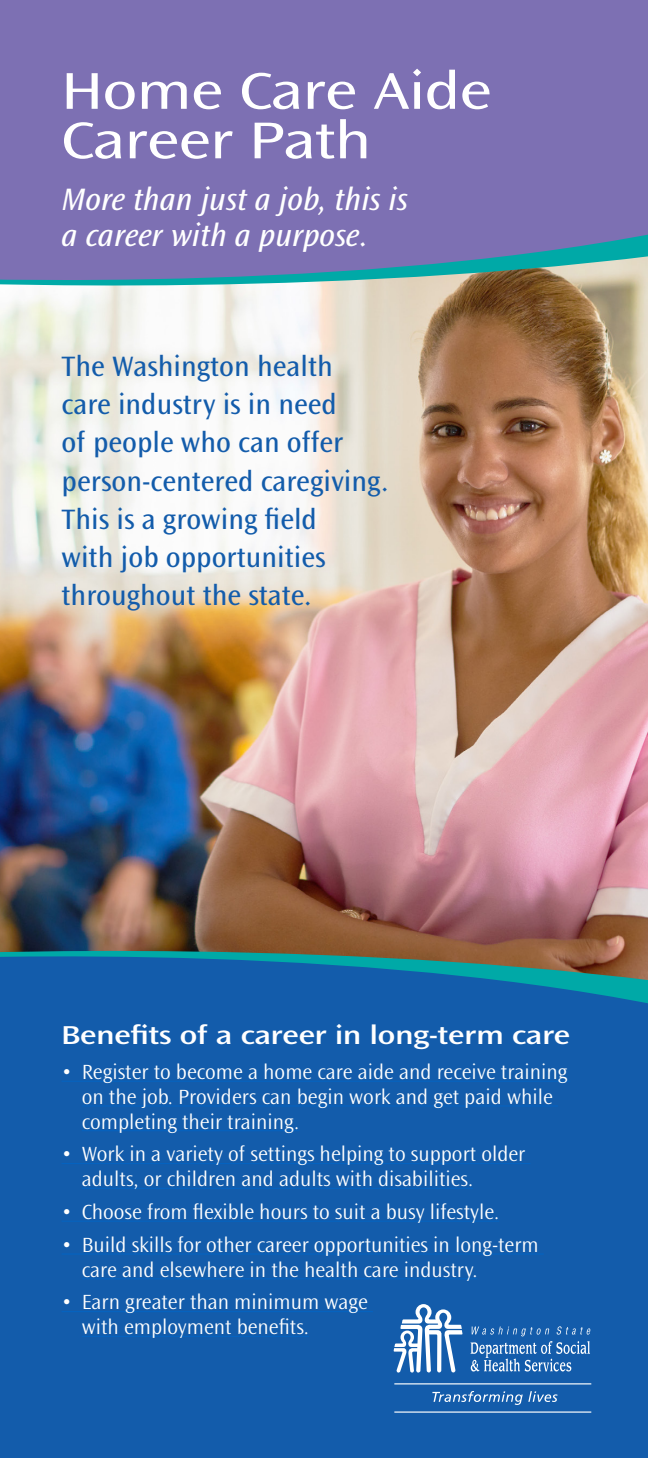
<style>
.page{position:relative;width:648px;height:1458px;background:#fff}
.page>*{position:absolute;margin:0;border:0;box-sizing:border-box;transform-origin:0 0}
.t1{font:expanded 54px/49.5px "Ocean Sans Std";color:#fff}
.t2{font:italic 32.4px/36px "Ocean Sans Std";color:#fff}
.t3{font:29.25px/38.2px "Ocean Sans Std";color:#135cab}
.t4{font:600 expanded 27px "Ocean Sans Std";color:#fff}
.t5{font:300 21.38px/24.8px "Ocean Sans Std";color:#fff}
</style>
<div class="page">
<img style="left:0;top:302px;width:648px;height:633px">
<div style="left:0;top:0;width:648px;height:229px;background:#7d70b3"></div>
<svg style="left:14px;top:298px;width:634px;height:4px"></svg>
<svg style="left:0;top:229px;width:648px;height:69px;background:#8290af"></svg>
<div style="left:0;top:1005px;width:648px;height:453px;background:#135cab"></div>
<svg style="left:0;top:935px;width:648px;height:3px;background:#7b523e"></svg>
<svg style="left:0;top:938px;width:648px;height:67px;background:#326687"></svg>
<svg style="left:471px;top:1326px;width:120px;height:46px"></svg>
<svg style="left:393px;top:1304px;width:70px;height:69px"></svg>
<hr style="left:394px;top:1383px;width:197px;height:1px;background:#fff">
<hr style="left:394px;top:1411px;width:197px;height:2px;background:#fff">
<svg style="left:432px;top:1391px;width:126px;height:14px"></svg>
<hr style="left:62px;top:1081px;width:508px;height:1px;background:#0563c1">
<hr style="left:82px;top:1105px;width:476px;height:2px;background:#0563c1">
<hr style="left:82px;top:1130px;width:217px;height:1px;background:#0563c1">
<hr style="left:62px;top:1163px;width:468px;height:1px;background:#0563c1">
<hr style="left:82px;top:1188px;width:391px;height:1px;background:#0563c1">
<hr style="left:62px;top:1221px;width:437px;height:1px;background:#0563c1">
<hr style="left:62px;top:1254px;width:482px;height:1px;background:#0563c1">
<hr style="left:82px;top:1278px;width:395px;height:1px;background:#0563c1">
<hr style="left:62px;top:1311px;width:311px;height:1px;background:#0563c1">
<hr style="left:82px;top:1336px;width:227px;height:1px;background:#0563c1">
<p class="t1" style="left:62px;top:66px;width:431px">Home Care Aide<br>Career Path</p>
<p class="t2" style="left:62px;top:182px;width:348px">More than just a job, this is a career with a purpose.</p>
<p class="t3" style="left:62px;top:348px;width:329px">The Washington health care industry is in need<br>of people who can offer person-centered caregiving.<br>This is a growing field<br>with job opportunities throughout the state.</p>
<p class="t4" style="left:62px;top:1020px;width:510px">Benefits of a career in long-term care</p>
<p class="t5" style="left:82px;top:1060px;width:487px;text-indent:-20px">• Register to become a home care aide and receive training on the job. Providers can begin work and get paid while completing their training.</p>
<p class="t5" style="left:82px;top:1142px;width:445px;text-indent:-20px">• Work in a variety of settings helping to support older adults, or children and adults with disabilities.</p>
<p class="t5" style="left:62px;top:1200px;width:439px">• Choose from flexible hours to suit a busy lifestyle.</p>
<p class="t5" style="left:82px;top:1233px;width:458px;text-indent:-20px">• Build skills for other career opportunities in long-term care and elsewhere in the health care industry.</p>
<p class="t5" style="left:82px;top:1290px;width:287px;text-indent:-20px">• Earn greater than minimum wage with employment benefits.</p>
</div>
